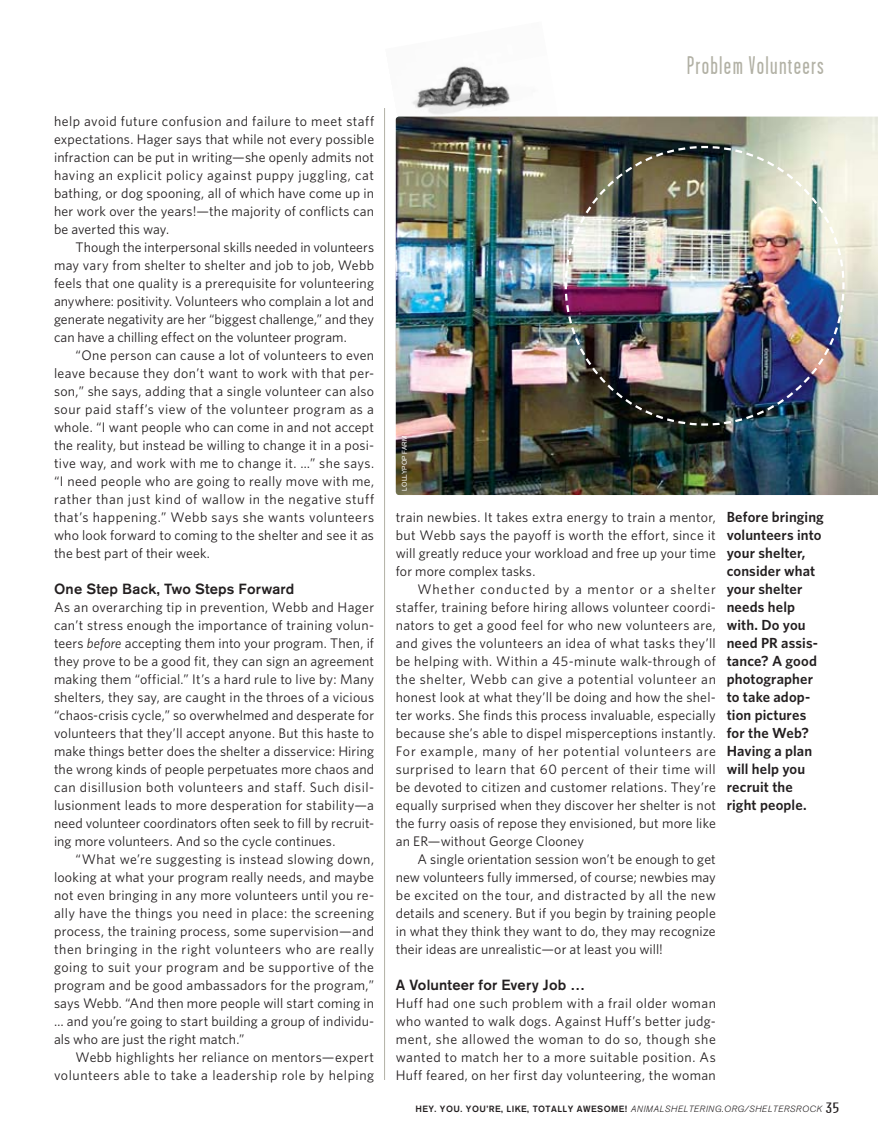
<style>
.page{position:relative;width:878px;height:1134px;background:#fff}
.page>*{position:absolute;margin:0;border:0;box-sizing:border-box;transform-origin:0 0}
.t1{font:25.5px "Garage Gothic";letter-spacing:.05em;color:#b2b1a5}
.t2{font:600 14.7px/18px "Whitney";letter-spacing:.01em;color:#231f20}
.t3{font:500 14.7px "Akzidenz Grotesk BE";letter-spacing:.015em;color:#231f20}
.t4{font:13.8px/18px "Whitney";letter-spacing:.01em;color:#231f20;text-align:justify}
.t5{font:13.8px/18px "Whitney";letter-spacing:.03em;color:#231f20;text-align:right}
.t6{font:500 9px "Akzidenz Grotesk BE";letter-spacing:.05em;color:#231f20}
.t7{font:6.75px "Akzidenz Grotesk BE";letter-spacing:.035em;color:#fff}
.s1{font-style:italic}
.s2{font-weight:300;font-style:italic}
.s3{font-family:"Garage Gothic";font-weight:400;font-size:15px}
</style>
<div class="page">
<img style="left:395px;top:66px;width:164px;height:87px">
<hr style="left:384px;top:108px;width:1px;height:972px;background:#b2b1a5">
<img style="left:396px;top:117px;width:482px;height:378px">
<img style="left:563px;top:145px;width:282px;height:282px">
<p class="t4" style="left:54px;top:112px;width:321px">help avoid future confusion and failure to meet staff expectations. Hager says that while not every possible infraction can be put in writing—she openly admits not having an explicit policy against puppy juggling, cat bathing, or dog spooning, all of which have come up in her work over the years!—the majority of conflicts can be averted this way.</p>
<p class="t4" style="left:54px;top:238px;width:321px;text-indent:22px">Though the interpersonal skills needed in volunteers may vary from shelter to shelter and job to job, Webb feels that one quality is a prerequisite for volunteering anywhere: positivity. Volunteers who complain a lot and generate negativity are her “biggest challenge,” and they can have a chilling effect on the volunteer program.</p>
<p class="t4" style="left:54px;top:346px;width:322px;text-indent:22px">“One person can cause a lot of volunteers to even leave because they don’t want to work with that per&shy;son,” she says, adding that a single volunteer can also sour paid staff’s view of the volunteer program as a whole. “I want people who can come in and not accept the reality, but instead be willing to change it in a posi&shy;tive way, and work with me to change it. …” she says. “I need people who are going to really move with me, rather than just kind of wallow in the negative stuff that’s happening.” Webb says she wants volunteers who look forward to coming to the shelter and see it as the best part of their week.</p>
<p class="t3" style="left:54px;top:580px;width:242px">One Step Back, Two Steps Forward</p>
<p class="t4" style="left:54px;top:598px;width:321px">As an overarching tip in prevention, Webb and Hager can’t stress enough the importance of training volun&shy;teers <span class="s1">before</span> accepting them into your program. Then, if they prove to be a good fit, they can sign an agreement making them “official.” It’s a hard rule to live by: Many shelters, they say, are caught in the throes of a vicious “chaos-crisis cycle,” so overwhelmed and desperate for volunteers that they’ll accept anyone. But this haste to make things better does the shelter a disservice: Hiring the wrong kinds of people perpetuates more chaos and can disillusion both volunteers and staff. Such disil&shy;lusionment leads to more desperation for stability—a need volunteer coordinators often seek to fill by recruit&shy;ing more volunteers. And so the cycle continues.</p>
<p class="t4" style="left:54px;top:850px;width:321px;text-indent:22px">“What we’re suggesting is instead slowing down, looking at what your program really needs, and maybe not even bringing in any more volunteers until you re&shy;ally have the things you need in place: the screening process, the training process, some supervision—and then bringing in the right volunteers who are really going to suit your program and be supportive of the program and be good ambassadors for the program,” says Webb. “And then more people will start coming in … and you’re going to start building a group of individu&shy;als who are just the right match.”</p>
<p class="t5" style="left:54px;top:1048px;width:321px">Webb highlights her reliance on mentors—expert volunteers able to take a leadership role by helping</p>
<p class="t7" style="left:400px;top:491px;width:56px;rotate:-90deg">Lollypop Farm</p>
<h1 class="t1" style="left:686px;top:52px;width:139px">Problem Volunteers</h1>
<p class="t4" style="left:396px;top:508px;width:321px">train newbies. It takes extra energy to train a mentor, but Webb says the payoff is worth the effort, since it will greatly reduce your workload and free up your time for more complex tasks.</p>
<p class="t4" style="left:396px;top:580px;width:321px;text-indent:22px">Whether conducted by a mentor or a shelter staffer, training before hiring allows volunteer coordi&shy;nators to get a good feel for who new volunteers are, and gives the volunteers an idea of what tasks they’ll be helping with. Within a 45-minute walk-through of the shelter, Webb can give a potential volunteer an honest look at what they’ll be doing and how the shel&shy;ter works. She finds this process invaluable, especially because she’s able to dispel misperceptions instantly.<br>For example, many of her potential volunteers are surprised to learn that 60 percent of their time will be devoted to citizen and customer relations. They’re equally surprised when they discover her shelter is not the furry oasis of repose they envisioned, but more like an ER—without George Clooney</p>
<p class="t4" style="left:396px;top:850px;width:321px;text-indent:22px">A single orientation session won’t be enough to get new volunteers fully immersed, of course; newbies may be excited on the tour, and distracted by all the new details and scenery. But if you begin by training people in what they think they want to do, they may recognize their ideas are unrealistic—or at least you will!</p>
<p class="t3" style="left:396px;top:976px;width:191px">A Volunteer for Every Job …</p>
<p class="t4" style="left:396px;top:994px;width:321px">Huff had one such problem with a frail older woman who wanted to walk dogs. Against Huff’s better judg&shy;ment, she allowed the woman to do so, though she wanted to match her to a more suitable position. As Huff feared, on her first day volunteering, the woman</p>
<p class="t2" style="left:726px;top:508px;width:99px">Before bringing volunteers into your shelter, consider what your shelter needs help with. Do you need PR assis&shy;tance? A good photographer to take adop&shy;tion pictures for the Web?<br>Having a plan will help you recruit the right people.</p>
<p class="t6" style="left:415px;top:1103px;width:425px">HEY. YOU. YOU’RE, LI KE, TOTALLY AWESOME! <span class="s2">ANIMALSHELTERING.ORG/SHELTERSROCK</span> <span class="s3">35</span></p>
</div>
